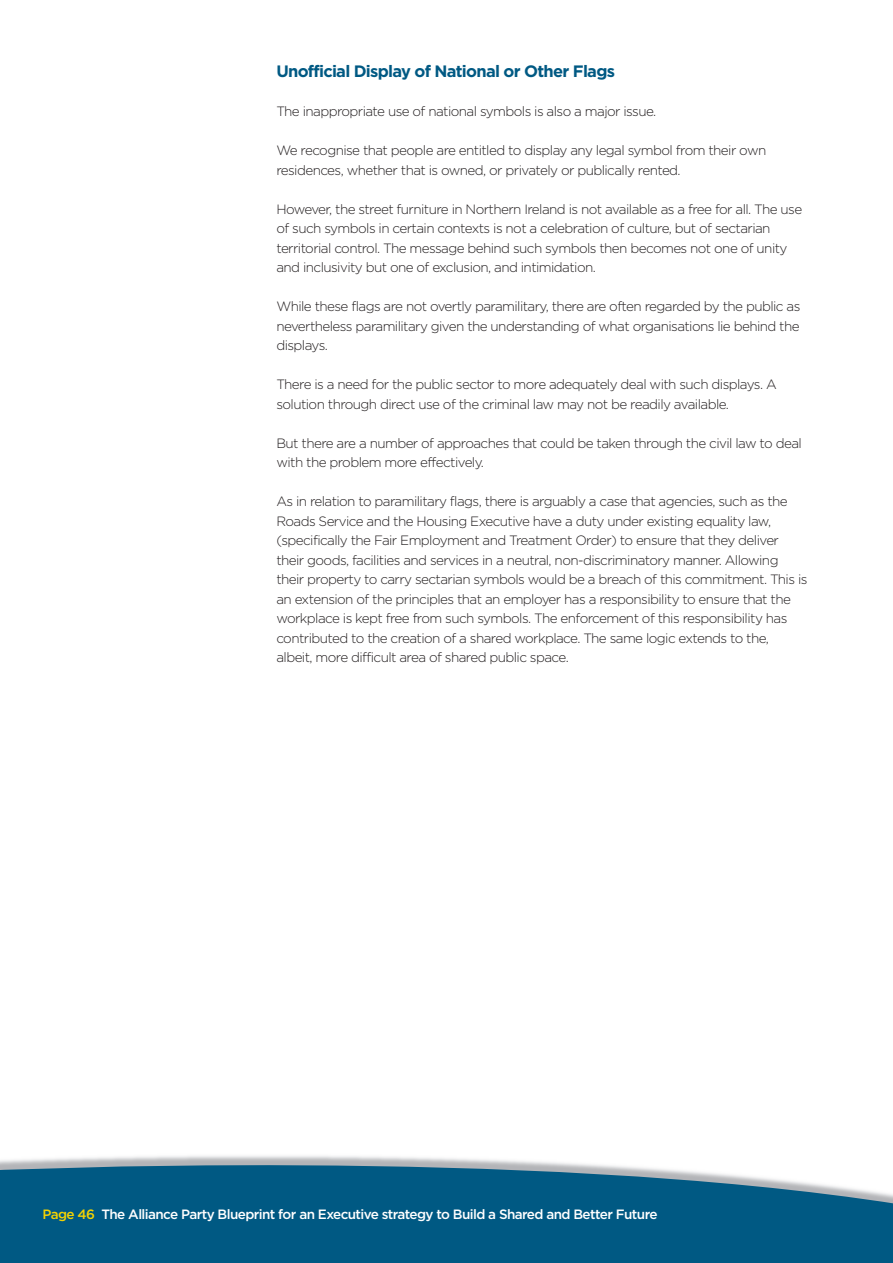
<style>
.page{position:relative;width:893px;height:1263px;background:#fff}
.page>*{position:absolute;margin:0;border:0;box-sizing:border-box;transform-origin:0 0}
.t1{font:700 16.5px "Gotham HTF";letter-spacing:-.045em;color:#005983}
.t2{font:300 13.5px/19.5px "Gotham HTF";letter-spacing:-.045em;color:#231f20}
.t3{font:500 13.5px "Gotham HTF";letter-spacing:-.045em;color:#fff}
.s1{color:#f4d302}
</style>
<div class="page">
<svg style="left:0;top:1156px;width:893px;height:107px;fill:#005983"></svg>
<p class="t1" style="left:276px;top:62px;width:340px">Unofficial Display of National or Other Flags</p>
<p class="t2" style="left:276px;top:102px;width:381px">The inappropriate use of national symbols is also a major issue.</p>
<p class="t2" style="left:276px;top:141px;width:491px">We recognise that people are entitled to display any legal symbol from their own residences, whether that is owned, or privately or publically rented.</p>
<p class="t2" style="left:276px;top:199px;width:527px">However, the street furniture in Northern Ireland is not available as a free for all. The use of such symbols in certain contexts is not a celebration of culture, but of sectarian territorial control. The message behind such symbols then becomes not one of unity and inclusivity but one of exclusion, and intimidation.</p>
<p class="t2" style="left:276px;top:297px;width:525px;text-align:justify">While these flags are not overtly paramilitary, there are often regarded by the public as nevertheless paramilitary given the understanding of what organisations lie behind the displays.</p>
<p class="t2" style="left:276px;top:375px;width:502px">There is a need for the public sector to more adequately deal with such displays. A solution through direct use of the criminal law may not be readily available.</p>
<p class="t2" style="left:276px;top:433px;width:527px">But there are a number of approaches that could be taken through the civil law to deal with the problem more effectively.</p>
<p class="t2" style="left:276px;top:492px;width:533px">As in relation to paramilitary flags, there is arguably a case that agencies, such as the Roads Service and the Housing Executive have a duty under existing equality law, (specifically the Fair Employment and Treatment Order) to ensure that they deliver their goods, facilities and services in a neutral, non-discriminatory manner. Allowing their property to carry sectarian symbols would be a breach of this commitment. This is an extension of the principles that an employer has a responsibility to ensure that the workplace is kept free from such symbols. The enforcement of this responsibility has contributed to the creation of a shared workplace. The same logic extends to the, albeit, more difficult area of shared public space.</p>
<p class="t3" style="left:43px;top:1206px;width:616px"><span class="s1">Page 46</span> The Alliance Party Blueprint for an Executive strategy to Build a Shared and Better Future</p>
</div>
